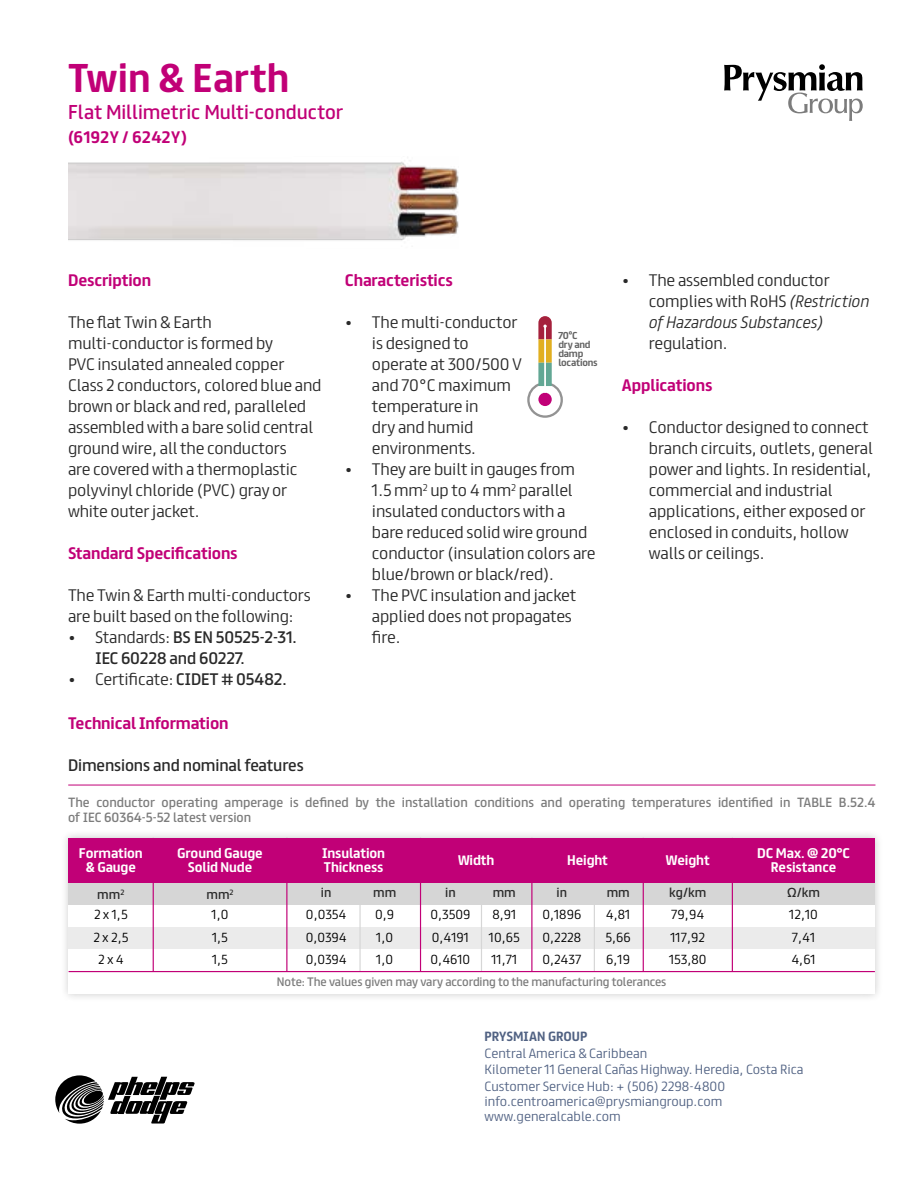
<style>
.page{position:relative;width:918px;height:1188px;background:#fff}
.page>*{position:absolute;margin:0;border:0;box-sizing:border-box;transform-origin:0 0}
.t1{font:700 36px "FS Truman";letter-spacing:.01em;color:#c10077}
.t2{font:18px "FS Truman";color:#c10077}
.t3{font:300 15px/21px "FS Truman";letter-spacing:-.01em;color:#292929}
.t4{font:700 15px "FS Truman";letter-spacing:-.01em;color:#c10077}
.t5{font:15px/21px "FS Truman";letter-spacing:-.01em;color:#292929}
.t6{font:700 12.6px/14.1px "FS Truman";letter-spacing:-.01em;color:#fff;text-align:center}
.t7{font:300 12px/15.8px "FS Truman";color:#516283}
.t8{font:12px/15px "FS Truman";color:#7c7c7c}
.t9{font:700 12px "FS Truman";color:#516283}
.t10{font:300 11.85px/22.4px "FS Truman";color:#000}
.t11{font:11.85px "FS Truman";color:#292929}
.t12{font:10.95px "FS Truman";letter-spacing:-.01em;color:#7c7c7c}
.t13{font:700 9px/9px "FS Truman";letter-spacing:-.025em;color:#636363}
.s1{font-weight:300}
.s2{font-weight:400}
.s3{font-style:italic}
</style>
<div class="page">
<svg style="left:55px;top:1075px;width:140px;height:49px"></svg>
<svg style="left:724px;top:64px;width:139px;height:57px"></svg>
<img style="left:68px;top:162px;width:391px;height:79px">
<svg style="left:527px;top:316px;width:36px;height:102px"></svg>
<hr style="left:544px;top:326px;width:2px;height:67px;background:#fff">
<div style="left:61px;top:830px;width:822px;height:173px;background:#000;opacity:.2"></div>
<div style="left:69px;top:905px;width:806px;height:22px;background:#fff"></div>
<div style="left:69px;top:927px;width:806px;height:22px;background:#ebebeb"></div>
<div style="left:69px;top:949px;width:806px;height:23px;background:#fff"></div>
<div style="left:69px;top:882px;width:806px;height:23px;background:#d6d6d6"></div>
<hr style="left:153px;top:838px;width:1px;height:144px;background:#c10077">
<hr style="left:286px;top:838px;width:1px;height:144px;background:#c10077">
<hr style="left:359px;top:838px;width:2px;height:144px;background:#d6d6d6">
<hr style="left:481px;top:838px;width:1px;height:144px;background:#d6d6d6">
<hr style="left:594px;top:838px;width:1px;height:144px;background:#d6d6d6">
<hr style="left:420px;top:838px;width:1px;height:144px;background:#c10077">
<hr style="left:531px;top:838px;width:1px;height:144px;background:#c10077">
<hr style="left:643px;top:838px;width:1px;height:144px;background:#c10077">
<hr style="left:732px;top:838px;width:1px;height:144px;background:#c10077">
<div style="left:69px;top:972px;width:806px;height:22px;background:#fff"></div>
<hr style="left:69px;top:971px;width:806px;height:1px;background:#c10077">
<div style="left:69px;top:838px;width:84px;height:44px;background:#c10077"></div>
<div style="left:153px;top:838px;width:134px;height:44px;background:#c10077"></div>
<div style="left:287px;top:838px;width:134px;height:44px;background:#c10077"></div>
<div style="left:421px;top:838px;width:111px;height:44px;background:#c10077"></div>
<div style="left:643px;top:838px;width:89px;height:44px;background:#c10077"></div>
<div style="left:732px;top:838px;width:143px;height:44px;background:#c10077"></div>
<div style="left:532px;top:838px;width:111px;height:44px;background:#c10077"></div>
<hr style="left:68px;top:785px;width:807px;height:1px;background:#c10077">
<h1 class="t1" style="left:68px;top:46px;width:223px">Twin &amp; Earth</h1>
<p class="t2" style="left:68px;top:96px;width:277px">Flat Millimetric Multi-conductor</p>
<p class="t4" style="left:68px;top:124px;width:120px">(6192Y / 6242Y)</p>
<p class="t4" style="left:68px;top:267px;width:85px">Description</p>
<p class="t3" style="left:68px;top:310px;width:255px">The flat Twin &amp; Earth multi-conductor is formed by<br>PVC insulated annealed copper<br>Class 2 conductors, colored blue and brown or black and red, paralleled assembled with a bare solid central ground wire, all the conductors<br>are covered with a thermoplastic polyvinyl chloride (PVC) gray or white outer jacket.</p>
<p class="t4" style="left:68px;top:540px;width:171px">Standard Specifications</p>
<p class="t3" style="left:68px;top:583px;width:244px">The Twin &amp; Earth multi-conductors are built based on the following:</p>
<p class="t5" style="left:95px;top:625px;width:203px;text-indent:-27px"><span class="s1">• Standards:</span> BS EN 50525-2-31.<br>IEC 60228 and 60227.</p>
<p class="t3" style="left:68px;top:667px;width:220px">• Certificate: <span class="s2">CIDET # 05482.</span></p>
<p class="t4" style="left:345px;top:267px;width:109px">Characteristics</p>
<p class="t3" style="left:372px;top:310px;width:152px;text-indent:-27px">• The multi-conductor is designed to operate at 300/500 V and 70°C maximum temperature in<br>dry and humid environments.</p>
<p class="t3" style="left:372px;top:457px;width:225px;text-indent:-27px">• They are built in gauges from<br>1.5 mm<sup>2</sup> up to 4 mm<sup>2</sup> parallel insulated conductors with a bare reduced solid wire ground conductor (insulation colors are blue/brown or black/red).</p>
<p class="t3" style="left:372px;top:583px;width:206px;text-indent:-27px">• The PVC insulation and jacket applied does not propagates fire.</p>
<p class="t13" style="left:558px;top:331px;width:41px">70ºC<br>dry and damp locations</p>
<p class="t3" style="left:649px;top:268px;width:222px;text-indent:-27px">• The assembled conductor complies with RoHS <span class="s3">(Restriction of Hazardous Substances)</span></p>
<p class="t3" style="left:649px;top:331px;width:80px">regulation.</p>
<p class="t4" style="left:622px;top:372px;width:92px">Applications</p>
<p class="t3" style="left:649px;top:415px;width:225px;text-indent:-27px">• Conductor designed to connect branch circuits, outlets, general power and lights. In residential, commercial and industrial applications, either exposed or enclosed in conduits, hollow walls or ceilings.</p>
<p class="t4" style="left:68px;top:710px;width:162px">Technical Information</p>
<p class="t5" style="left:68px;top:754px;width:237px">Dimensions and nominal features</p>
<p class="t8" style="left:68px;top:794px;width:809px">The conductor operating amperage is defined by the installation conditions and operating temperatures identified in TABLE B.52.4 of IEC 60364-5-52 latest version</p>
<p class="t6" style="left:79px;top:845px;width:65px">Formation &amp; Gauge</p>
<p class="t6" style="left:177px;top:845px;width:87px">Ground Gauge<br>Solid Nude</p>
<p class="t6" style="left:322px;top:845px;width:64px;text-align:left">Insulation<br>Thickness</p>
<p class="t6" style="left:458px;top:852px;width:38px">Width</p>
<p class="t6" style="left:666px;top:852px;width:45px">Weight</p>
<p class="t6" style="left:757px;top:845px;width:94px">DC Max. @ 20°C<br>Resistance</p>
<p class="t6" style="left:567px;top:852px;width:42px">Height</p>
<p class="t11" style="left:97px;top:884px;width:29px">mm<sup>2</sup></p>
<p class="t11" style="left:206px;top:884px;width:29px">mm<sup>2</sup></p>
<p class="t11" style="left:607px;top:882px;width:25px">mm</p>
<p class="t11" style="left:669px;top:882px;width:39px">kg/km</p>
<p class="t11" style="left:787px;top:882px;width:34px">Ω/km</p>
<p class="t10" style="left:306px;top:902px;width:42px">0,0354</p>
<p class="t11" style="left:557px;top:882px;width:12px">in</p>
<p class="t11" style="left:321px;top:882px;width:12px">in</p>
<p class="t11" style="left:445px;top:882px;width:12px">in</p>
<p class="t11" style="left:373px;top:882px;width:25px">mm</p>
<p class="t11" style="left:493px;top:882px;width:25px">mm</p>
<p class="t10" style="left:94px;top:902px;width:35px">2 x 1,5</p>
<p class="t10" style="left:212px;top:902px;width:18px">1,0</p>
<p class="t10" style="left:542px;top:902px;width:40px">0,1896</p>
<p class="t10" style="left:671px;top:902px;width:34px">79,94</p>
<p class="t10" style="left:789px;top:902px;width:30px">12,10</p>
<p class="t10" style="left:606px;top:902px;width:26px">4,81</p>
<p class="t10" style="left:375px;top:902px;width:21px">0,9</p>
<p class="t10" style="left:430px;top:902px;width:41px">0,3509</p>
<p class="t10" style="left:492px;top:902px;width:25px">8,91</p>
<p class="t10" style="left:93px;top:925px;width:37px">2 x 2,5</p>
<p class="t10" style="left:212px;top:925px;width:17px">1,5</p>
<p class="t10" style="left:98px;top:947px;width:27px">2 x 4</p>
<p class="t10" style="left:212px;top:947px;width:17px">1,5</p>
<p class="t10" style="left:306px;top:925px;width:43px">0,0394<br>0,0394</p>
<p class="t10" style="left:376px;top:925px;width:18px">1,0<br>1,0</p>
<p class="t10" style="left:431px;top:925px;width:41px">0,4191<br>0,4610</p>
<p class="t10" style="left:489px;top:925px;width:32px">10,65<br>11,71</p>
<p class="t12" style="left:277px;top:972px;width:391px">Note: The values given may vary according to the manufacturing tolerances</p>
<p class="t10" style="left:542px;top:925px;width:40px">0,2228<br>0,2437</p>
<p class="t10" style="left:606px;top:925px;width:27px">5,66<br>6,19</p>
<p class="t10" style="left:671px;top:925px;width:36px">117,92</p>
<p class="t10" style="left:792px;top:925px;width:25px">7,41</p>
<p class="t10" style="left:669px;top:947px;width:39px">153,80</p>
<p class="t10" style="left:791px;top:947px;width:26px">4,61</p>
<p class="t9" style="left:485px;top:1026px;width:105px">PRYSMIAN GROUP</p>
<p class="t7" style="left:485px;top:1044px;width:321px">Central America &amp; Caribbean<br>Kilometer 11 General Cañas Highway. Heredia, Costa Rica Customer Service Hub: + (506) 2298-4800 info.centroamerica@prysmiangroup.com www.generalcable.com</p>
</div>
